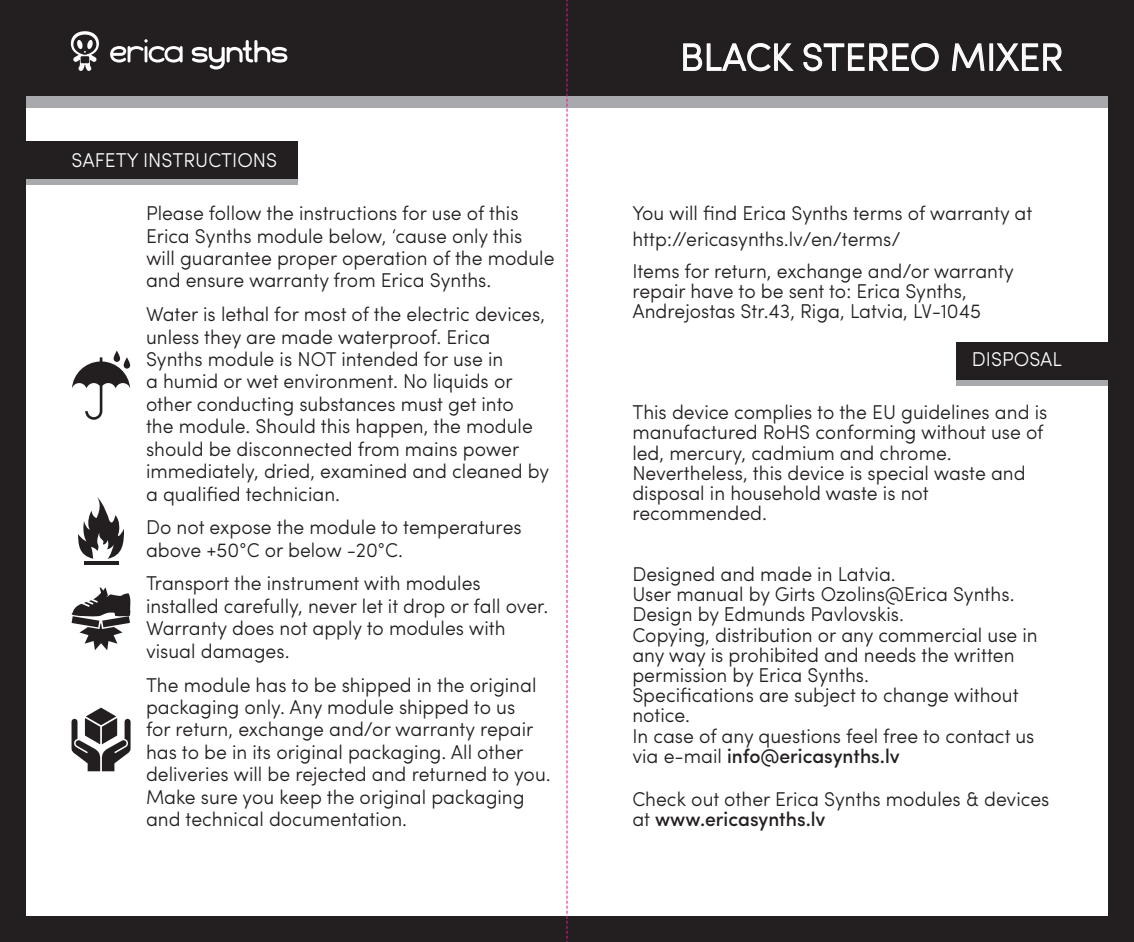
<style>
.page{position:relative;width:1134px;height:942px;background:#fff}
.page>*{position:absolute;margin:0;border:0;box-sizing:border-box;transform-origin:0 0}
.t1{font:300 38px "Sofia Pro";color:#fff}
.t2{font:300 20px/22.4px "Sofia Pro";color:#231f20}
.t3{font:300 20px "Sofia Pro";color:#fff}
.s1{font-weight:500}
</style>
<div class="page">
<div style="left:956px;top:342px;width:157px;height:38px;background:#231f20"></div>
<div style="left:956px;top:380px;width:154px;height:5px;background:#a8a9ad"></div>
<div style="left:18px;top:142px;width:280px;height:38px;background:#231f20"></div>
<div style="left:25px;top:180px;width:273px;height:5px;background:#a8a9ad"></div>
<svg style="left:84px;top:561px;width:34px;height:3px"></svg>
<svg style="left:78px;top:497px;width:46px;height:61px"></svg>
<svg style="left:72px;top:587px;width:59px;height:63px"></svg>
<svg style="left:72px;top:707px;width:59px;height:64px"></svg>
<svg style="left:72px;top:350px;width:58px;height:69px"></svg>
<div style="left:0;top:0;width:1134px;height:96px;background:#231f20"></div>
<div style="left:0;top:96px;width:1134px;height:12px;background:#a8a9ad"></div>
<div style="left:0;top:0;width:26px;height:941px;background:#231f20"></div>
<div style="left:1108px;top:0;width:26px;height:941px;background:#231f20"></div>
<div style="left:0;top:916px;width:1134px;height:25px;background:#231f20"></div>
<svg style="left:192px;top:40px;width:95px;height:29px"></svg>
<svg style="left:110px;top:39px;width:73px;height:23px"></svg>
<svg style="left:71px;top:31px;width:28px;height:40px"></svg>
<svg style="left:683px;top:43px;width:111px;height:29px"></svg>
<svg style="left:803px;top:43px;width:136px;height:29px"></svg>
<svg style="left:951px;top:43px;width:34px;height:28px"></svg>
<div style="left:989px;top:43px;width:4px;height:28px;border:1px solid #fff"></div>
<svg style="left:995px;top:43px;width:68px;height:28px"></svg>
<svg style="left:566px;top:0;width:1px;height:941px"></svg>
<p class="t3" style="left:72px;top:145px;width:207px">SAFETY INSTRUCTIONS</p>
<p class="t2" style="left:146px;top:200px;width:410px">Please follow the instructions for use of this Erica Synths module below, ‘cause only this will guarantee proper operation of the module and ensure warranty from Erica Synths.</p>
<p class="t2" style="left:146px;top:301px;width:405px">Water is lethal for most of the electric devices, unless they are made waterproof. Erica Synths module is NOT intended for use in<br>a humid or wet environment. No liquids or other conducting substances must get into<br>the module. Should this happen, the module should be disconnected from mains power immediately, dried, examined and cleaned by a qualified technician.</p>
<p class="t2" style="left:146px;top:514px;width:377px">Do not expose the module to temperatures above +50° C or below -20° C.</p>
<p class="t2" style="left:146px;top:570px;width:404px">Transport the instrument with modules installed carefully, never let it drop or fall over.<br>Warranty does not apply to modules with visual damages.</p>
<p class="t2" style="left:146px;top:671px;width:406px">The module has to be shipped in the original packaging only. Any module shipped to us<br>for return, exchange and/or warranty repair has to be in its original packaging. All other deliveries will be rejected and returned to you.<br>Make sure you keep the original packaging and technical documentation.</p>
<h1 class="t1" style="left:680px;top:29px;width:385px">BLACK STEREO MIXER</h1>
<p class="t2" style="left:632px;top:199px;width:401px;line-height:25.8px">You will find Erica Synths terms of warranty at http://ericasynths.lv/en/terms/</p>
<p class="t2" style="left:632px;top:259px;width:383px;line-height:20.2px">Items for return, exchange and/or warranty repair have to be sent to: Erica Synths,<br>Andrejostas Str.43, Riga, Latvia, LV-1045</p>
<p class="t3" style="left:972px;top:344px;width:92px">DISPOSAL</p>
<p class="t2" style="left:632px;top:400px;width:416px;line-height:20.2px">This device complies to the EU guidelines and is manufactured RoHS conforming without use of led, mercury, cadmium and chrome.<br>Nevertheless, this device is special waste and disposal in household waste is not recommended.</p>
<p class="t2" style="left:632px;top:562px;width:407px;line-height:20.2px">Designed and made in Latvia.<br>User manual by Girts Ozolins@Erica Synths.<br>Design by Edmunds Pavlovskis.<br>Copying, distribution or any commercial use in any way is prohibited and needs the written permission by Erica Synths.<br>Specifications are subject to change without notice.<br>In case of any questions feel free to contact us via e-mail <span class="s1">info@ericasynths.lv</span></p>
<p class="t2" style="left:632px;top:787px;width:418px;line-height:20.2px">Check out other Erica Synths modules &amp; devices at <span class="s1">www.ericasynths.lv</span></p>
</div>
